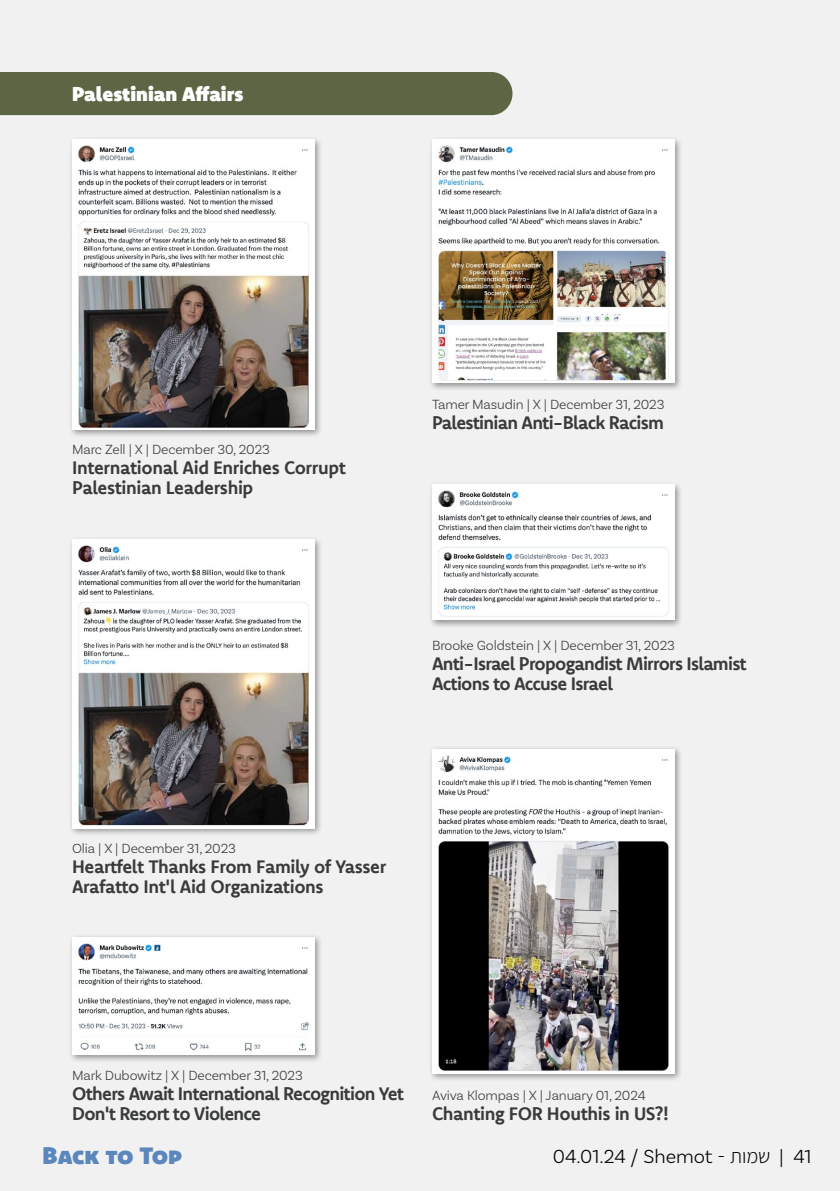
<style>
.page{position:relative;width:840px;height:1191px;background:#fff}
.page>*{position:absolute;margin:0;border:0;box-sizing:border-box;transform-origin:0 0}
.t1{font:24px "Komet Black SC";letter-spacing:-.01em;color:#5b87bd}
.t2{font:300 20px "Basic Sans";color:#000}
.t3{font:900 20px "Komet";color:#fff}
.t4{font:700 18.2px/20px "Komet";letter-spacing:-.04em;color:#383a3b}
.t5{font:700 18.2px/20px "Komet";letter-spacing:-.02em;color:#383a3b}
.t6{font:300 14px "Basic Sans";letter-spacing:-.01em;color:#393a3b}
.s1{font-family:"Assistant"}
</style>
<div class="page">
<div style="left:0;top:0;width:839px;height:1191px;background:#f1f1f1"></div>
<div style="left:0;top:72px;width:512px;height:43px;background:#5c6644"></div>
<div style="left:68px;top:536px;width:254px;height:301px;background:#000;opacity:.4"></div>
<img style="left:72px;top:540px;width:242px;height:288px">
<div style="left:68px;top:136px;width:254px;height:302px;background:#000;opacity:.4"></div>
<img style="left:72px;top:140px;width:242px;height:289px">
<div style="left:428px;top:136px;width:254px;height:255px;background:#000;opacity:.4"></div>
<img style="left:432px;top:140px;width:241px;height:243px">
<div style="left:428px;top:481px;width:254px;height:147px;background:#000;opacity:.4"></div>
<img style="left:432px;top:485px;width:241px;height:135px">
<div style="left:428px;top:745px;width:254px;height:337px;background:#000;opacity:.4"></div>
<img style="left:432px;top:749px;width:241px;height:324px">
<div style="left:68px;top:934px;width:254px;height:128px;background:#000;opacity:.4"></div>
<img style="left:72px;top:937px;width:242px;height:117px">
<h2 class="t3" style="left:72px;top:81px;width:173px">Palestinian Affairs</h2>
<p class="t6" style="left:72px;top:441px;width:199px">Marc Zell | X | December 30, 2023</p>
<h3 class="t5" style="left:72px;top:457px;width:275px">International Aid Enriches Corrupt<br>Palestinian Leadership</h3>
<p class="t6" style="left:432px;top:396px;width:234px">Tamer Masudin | X | December 31, 2023</p>
<h3 class="t4" style="left:432px;top:412px;width:233px">Palestinian Anti-Black Racism</h3>
<p class="t6" style="left:432px;top:637px;width:244px">Brooke Goldstein | X | December 31, 2023</p>
<h3 class="t4" style="left:432px;top:653px;width:316px">Anti-Israel Propogandist Mirrors Islamist<br>Actions to Accuse Israel</h3>
<p class="t6" style="left:72px;top:840px;width:165px">Olia | X | December 31, 2023</p>
<h3 class="t5" style="left:72px;top:856px;width:315px">Heartfelt Thanks From Family of Yasser<br>Arafatto Int'l Aid Organizations</h3>
<p class="t6" style="left:72px;top:1066px;width:232px">Mark Dubowitz | X | December 31, 2023</p>
<h3 class="t4" style="left:72px;top:1082px;width:333px">Others Await International Recognition Yet<br>Don't Resort to Violence</h3>
<p class="t6" style="left:432px;top:1086px;width:215px">Aviva Klompas | X | January 01, 2024</p>
<h3 class="t5" style="left:432px;top:1102px;width:239px">Chanting FOR Houthis in US?!</h3>
<h1 class="t1" style="left:43px;top:1140px;width:141px">Back to Top</h1>
<h2 class="t2" style="left:552px;top:1144px;width:260px">04.01.24 / Shemot - <span class="s1">שמות</span> | 41</h2>
</div>
